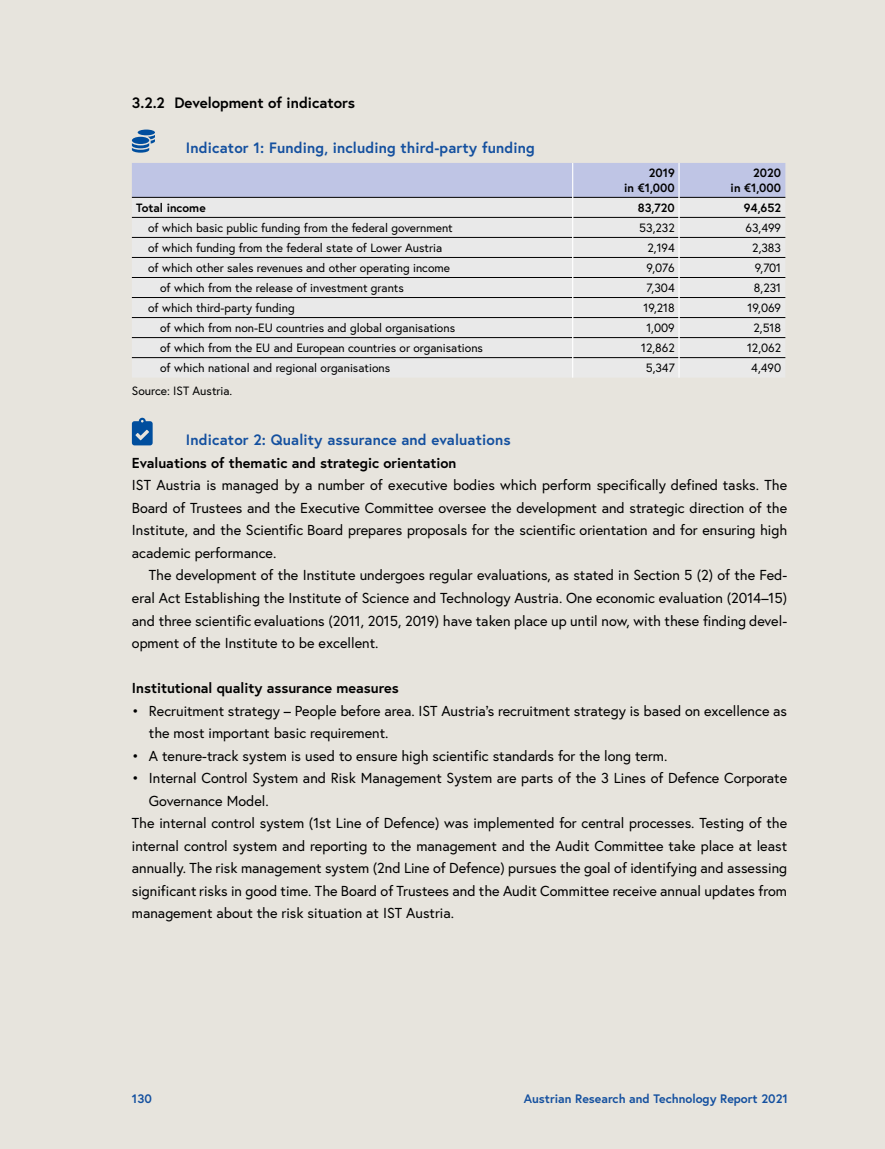
<style>
.page{position:relative;width:885px;height:1149px;background:#fff}
.page>*{position:absolute;margin:0;border:0;box-sizing:border-box;transform-origin:0 0}
.id272{font:700 15px "Europa Austria";letter-spacing:.01em;color:#14509f}
.id287{font:700 15px "Europa Austria";color:#000}
.id274{font:14.4px/22.5px "Europa Austria";color:#000;text-align:justify}
.id273{font:14.4px/22.5px "Europa Austria";color:#000;text-align:justify}
.id282{font:700 14.4px "Europa Austria";color:#000}
.t1{font:700 12.3px "Europa Austria";color:#14509f}
.id275{font:12px "Europa Austria";color:#000}
.t2{font:700 12px/14.4px "Europa Austria";color:#000;text-align:right}
</style>
<div class="page">
<div style="left:0;top:0;width:884px;height:1148px;background:#e7e4dd"></div>
<svg style="left:132px;top:129px;width:23px;height:24px"></svg>
<svg style="left:132px;top:163px;width:653px;height:214px"></svg>
<svg style="left:132px;top:417px;width:21px;height:28px"></svg>
<h3 class="id287" style="left:132px;top:92px;width:225px">3.2.2 Development of indicators</h3>
<h4 class="id272" style="left:186px;top:137px;width:350px">Indicator 1: Funding, including third-party funding</h4>
<p class="t2" style="left:624px;top:166px;width:52px">2019<br>in €1,000</p>
<p class="t2" style="left:730px;top:166px;width:52px">2020<br>in €1,000</p>
<p class="t2" style="left:136px;top:200px;width:71px">Total income</p>
<p class="t2" style="left:637px;top:200px;width:38px">83,720</p>
<p class="t2" style="left:743px;top:200px;width:39px">94,652</p>
<p class="id275" style="left:148px;top:220px;width:306px">of which basic public funding from the federal government</p>
<p class="id275" style="left:639px;top:220px;width:37px">53,232</p>
<p class="id275" style="left:745px;top:220px;width:37px">63,499</p>
<p class="id275" style="left:148px;top:240px;width:295px">of which funding from the federal state of Lower Austria</p>
<p class="id275" style="left:647px;top:240px;width:29px">2,194</p>
<p class="id275" style="left:752px;top:240px;width:30px">2,383</p>
<p class="id275" style="left:148px;top:260px;width:303px">of which other sales revenues and other operating income</p>
<p class="id275" style="left:646px;top:260px;width:30px">9,076</p>
<p class="id275" style="left:754px;top:260px;width:28px">9,701</p>
<p class="id275" style="left:160px;top:280px;width:245px">of which from the release of investment grants</p>
<p class="id275" style="left:646px;top:280px;width:30px">7,304</p>
<p class="id275" style="left:753px;top:280px;width:29px">8,231</p>
<p class="id275" style="left:148px;top:300px;width:148px">of which third-party funding</p>
<p class="id275" style="left:643px;top:300px;width:33px">19,218</p>
<p class="id275" style="left:747px;top:300px;width:35px">19,069</p>
<p class="id275" style="left:160px;top:320px;width:296px">of which from non-EU countries and global organisations</p>
<p class="id275" style="left:646px;top:320px;width:30px">1,009</p>
<p class="id275" style="left:753px;top:320px;width:29px">2,518</p>
<p class="id275" style="left:160px;top:340px;width:324px">of which from the EU and European countries or organisations</p>
<p class="id275" style="left:641px;top:340px;width:35px">12,862</p>
<p class="id275" style="left:747px;top:340px;width:35px">12,062</p>
<p class="id275" style="left:160px;top:360px;width:231px">of which national and regional organisations</p>
<p class="id275" style="left:645px;top:360px;width:30px">5,347</p>
<p class="id275" style="left:751px;top:360px;width:31px">4,490</p>
<p class="id275" style="left:132px;top:382px;width:102px">Source: IST Austria.</p>
<h4 class="id272" style="left:186px;top:430px;width:326px">Indicator 2: Quality assurance and evaluations</h4>
<h5 class="id282" style="left:132px;top:453px;width:326px">Evaluations of thematic and strategic orientation</h5>
<p class="id274" style="left:132px;top:473px;width:656px">IST Austria is managed by a number of executive bodies which perform specifically defined tasks. The Board of Trustees and the Executive Committee oversee the development and strategic direction of the Institute, and the Scientific Board prepares proposals for the scientific orientation and for ensuring high academic performance.</p>
<p class="id273" style="left:132px;top:563px;width:656px;text-indent:17px">The development of the Institute undergoes regular evaluations, as stated in Section 5 (2) of the Fed&shy;eral Act Establishing the Institute of Science and Technology Austria. One economic evaluation (2014–15) and three scientific evaluations (2011, 2015, 2019) have taken place up until now, with these finding devel&shy;opment of the Institute to be excellent.</p>
<h5 class="id282" style="left:132px;top:678px;width:268px">Institutional quality assurance measures</h5>
<p class="id274" style="left:149px;top:698px;width:639px;text-indent:-17px">• Recruitment strategy – People before area. IST Austria’s recruitment strategy is based on excellence as the most important basic requirement.</p>
<p class="id274" style="left:132px;top:743px;width:537px">• A tenure-track system is used to ensure high scientific standards for the long term.</p>
<p class="id274" style="left:149px;top:766px;width:639px;text-indent:-17px">• Internal Control System and Risk Management System are parts of the 3 Lines of Defence Corporate<br>Governance Model.</p>
<p class="id274" style="left:132px;top:811px;width:656px">The internal control system (1st Line of Defence) was implemented for central processes. Testing of the internal control system and reporting to the management and the Audit Committee take place at least annually. The risk management system (2nd Line of Defence) pursues the goal of identifying and assessing significant risks in good time. The Board of Trustees and the Audit Committee receive annual updates from management about the risk situation at IST Austria.</p>
<p class="t1" style="left:132px;top:1090px;width:21px">130</p>
<p class="t1" style="left:524px;top:1090px;width:265px">Austrian Research and Technology Report 2021</p>
</div>
